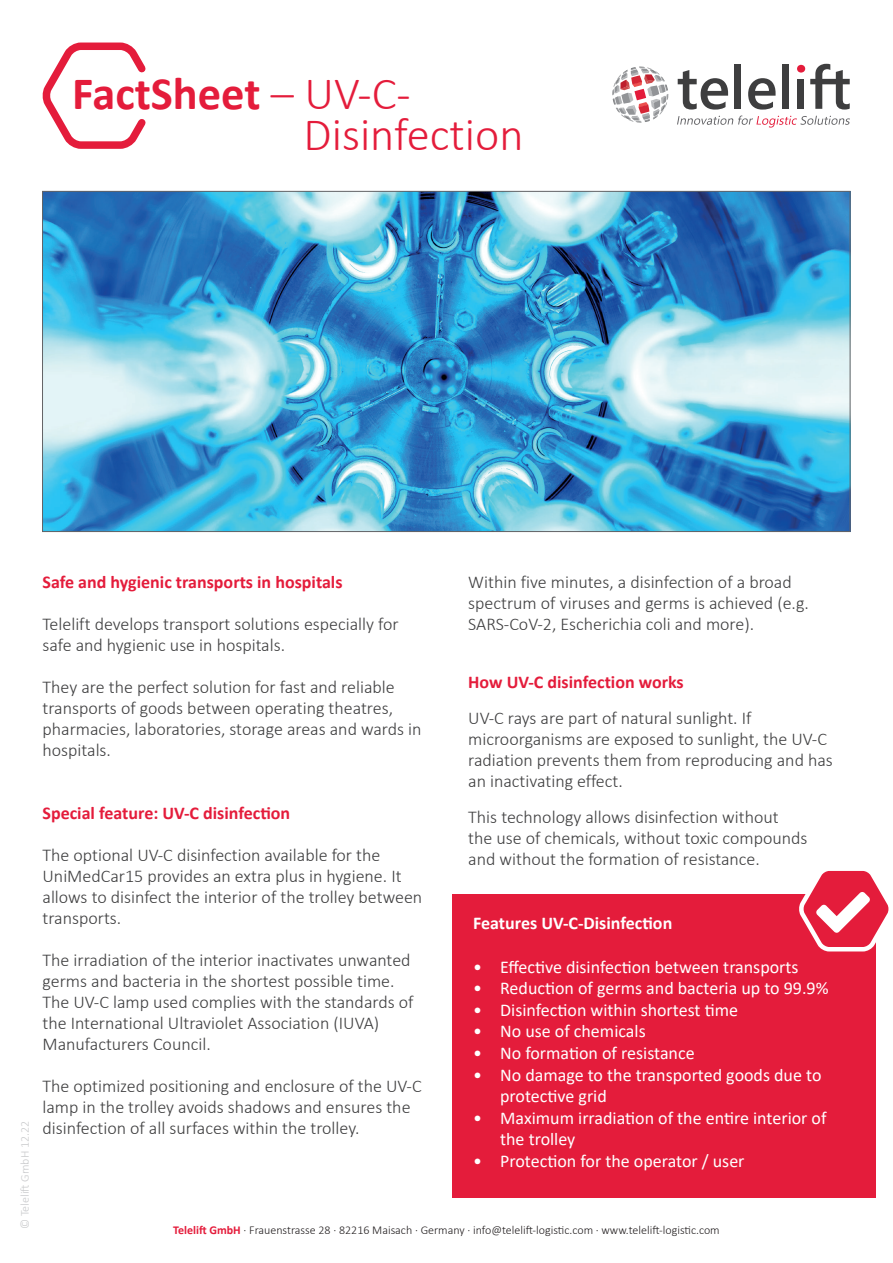
<style>
.page{position:relative;width:893px;height:1263px;background:#fff}
.page>*{position:absolute;margin:0;border:0;box-sizing:border-box;transform-origin:0 0}
.t1{font:300 46.5px/40.5px "Calibri";color:#e41c3b}
.t2{font:300 18px/21px "Calibri";color:#3e3e3f}
.t3{font:18px/21.6px "Calibri";color:#fff}
.t4{font:700 18px "Calibri";color:#e41c3b}
.t5{font:700 18px "Calibri";color:#fff}
.t6{font:300 12px "Calibri";color:#231f20}
.t7{font:300 12px "Calibri";color:#c7c8ca}
.s1{font-weight:700}
.s2{font-weight:700;color:#e41c3b}
</style>
<div class="page">
<img style="left:44px;top:193px;width:804px;height:337px">
<svg style="left:612px;top:66px;width:56px;height:57px"></svg>
<svg style="left:677px;top:64px;width:173px;height:64px"></svg>
<svg style="left:42px;top:42px;width:104px;height:107px"></svg>
<div style="left:452px;top:895px;width:424px;height:303px;background:#e41c3b"></div>
<svg style="left:795px;top:870px;width:94px;height:82px"></svg>
<h1 class="t1" style="left:303px;top:73px;width:221px;text-indent:-231px"><span class="s1">FactSheet</span> – UV-C-<br>Disinfection</h1>
<p class="t7" style="left:17px;top:1229px;width:109px;rotate:-90deg">© Telelift GmbH 12.22</p>
<p class="t4" style="left:43px;top:569px;width:301px">Safe and hygienic transports in hospitals</p>
<p class="t2" style="left:43px;top:613px;width:358px">Telelift develops transport solutions especially for safe and hygienic use in hospitals.</p>
<p class="t2" style="left:43px;top:676px;width:381px">They are the perfect solution for fast and reliable transports of goods between operating theatres, pharmacies, laboratories, storage areas and wards in hospitals.</p>
<p class="t4" style="left:43px;top:800px;width:249px">Special feature: UV-C disinfection</p>
<p class="t2" style="left:43px;top:844px;width:381px">The optional UV-C disinfection available for the UniMedCar15 provides an extra plus in hygiene. It allows to disinfect the interior of the trolley between transports.</p>
<p class="t2" style="left:43px;top:949px;width:372px">The irradiation of the interior inactivates unwanted germs and bacteria in the shortest possible time.<br>The UV-C lamp used complies with the standards of the International Ultraviolet Association (IUVA)<br>Manufacturers Council.</p>
<p class="t2" style="left:43px;top:1075px;width:381px">The optimized positioning and enclosure of the UV-C lamp in the trolley avoids shadows and ensures the disinfection of all surfaces within the trolley.</p>
<p class="t2" style="left:468px;top:571px;width:342px">Within five minutes, a disinfection of a broad spectrum of viruses and germs is achieved (e.g.<br>SARS-CoV-2, Escherichia coli and more).</p>
<p class="t4" style="left:468px;top:669px;width:217px">How UV-C disinfection works</p>
<p class="t2" style="left:468px;top:707px;width:366px">UV-C rays are part of natural sunlight. If microorganisms are exposed to sunlight, the UV-C radiation prevents them from reproducing and has an inactivating effect.</p>
<p class="t2" style="left:468px;top:806px;width:341px">This technology allows disinfection without<br>the use of chemicals, without toxic compounds and without the formation of resistance.</p>
<p class="t5" style="left:473px;top:911px;width:201px">Features UV-C-Disinfection</p>
<p class="t3" style="left:473px;top:955px;width:327px">• Effective disinfection between transports</p>
<p class="t3" style="left:473px;top:977px;width:357px">• Reduction of germs and bacteria up to 99.9%</p>
<p class="t3" style="left:473px;top:998px;width:266px">• Disinfection within shortest time</p>
<p class="t3" style="left:473px;top:1020px;width:174px">• No use of chemicals</p>
<p class="t3" style="left:473px;top:1042px;width:223px">• No formation of resistance</p>
<p class="t3" style="left:500px;top:1063px;width:323px;text-indent:-27px">• No damage to the transported goods due to protective grid</p>
<p class="t3" style="left:500px;top:1106px;width:328px;text-indent:-27px">• Maximum irradiation of the entire interior of the trolley</p>
<p class="t3" style="left:473px;top:1150px;width:273px">• Protection for the operator / user</p>
<p class="t6" style="left:173px;top:1222px;width:548px"><span class="s2">Telelift GmbH</span> · Frauenstrasse 28 · 82216 Maisach · Germany · info@telelift-logistic.com · www.telelift-logistic.com</p>
</div>
